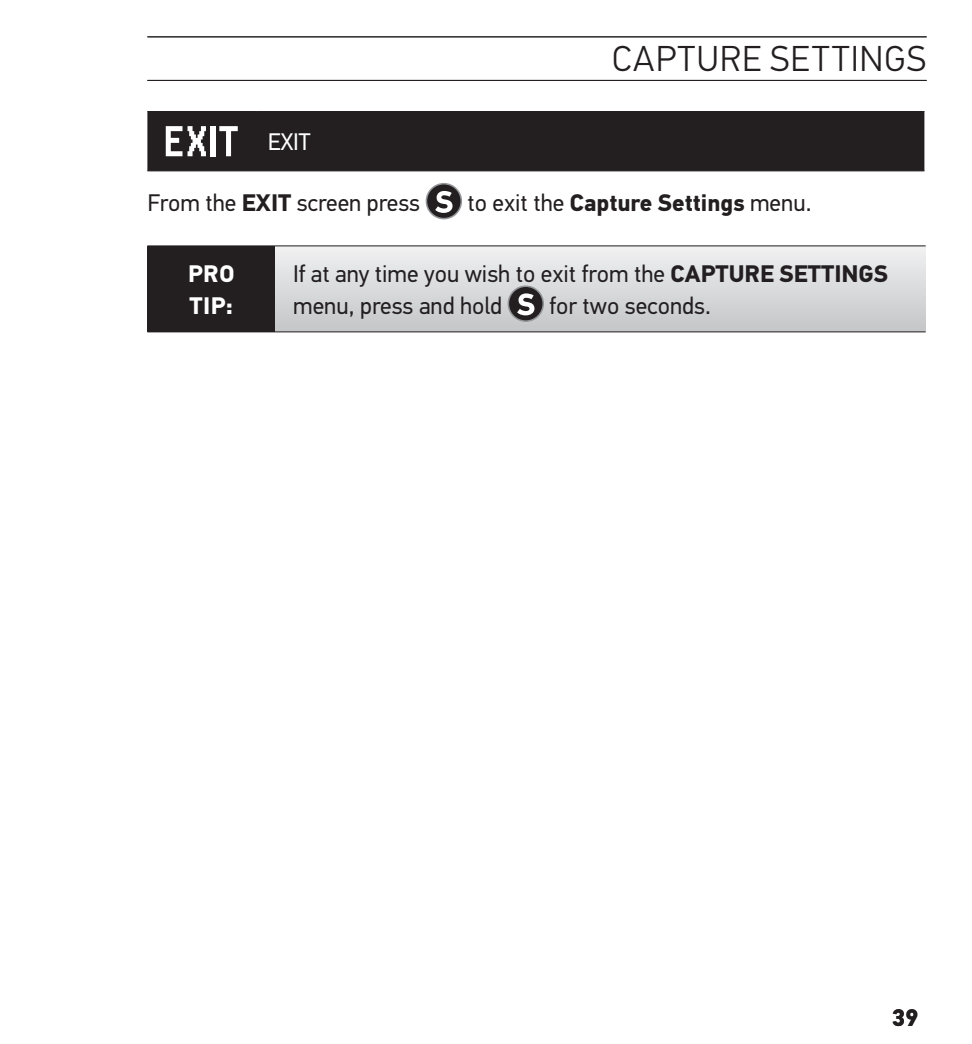
<style>
.page{position:relative;width:972px;height:1044px;background:#fff}
.page>*{position:absolute;margin:0;border:0;box-sizing:border-box;transform-origin:0 0}
.t1{font:300 36px "PF Din Text Pro";letter-spacing:.04em;color:#231f20}
.t2{font:24px "PF Din Text Pro";color:#231f20}
.t3{font:700 24px "PF Din Text Pro";color:#231f20}
.t4{font:700 24px/32px "PF Din Text Pro";color:#fff}
.t5{font:24px "PF Din Text Pro";color:#fff}
.s1{font-weight:700}
.s2{font-weight:400}
</style>
<div class="page">
<hr style="left:147px;top:80px;width:780px;height:1px;background:#231f20">
<hr style="left:147px;top:36px;width:780px;height:2px;background:#231f20">
<div style="left:147px;top:112px;width:777px;height:58px;background:#231f20"></div>
<hr style="left:147px;top:111px;width:109px;height:1px;background:#231f20">
<hr style="left:147px;top:170px;width:109px;height:2px;background:#231f20">
<hr style="left:256px;top:170px;width:668px;height:2px;background:#231f20">
<hr style="left:256px;top:111px;width:668px;height:1px;background:#231f20">
<div style="left:211px;top:126px;width:5px;height:30px;background:#fff"></div>
<svg style="left:219px;top:126px;width:19px;height:30px"></svg>
<svg style="left:166px;top:126px;width:40px;height:30px"></svg>
<div style="left:426px;top:184px;width:35px;height:35px;background:#231f20;border-radius:50%"></div>
<div style="left:426px;top:183px;width:36px;height:36px;border:2px solid #939598;border-radius:50%"></div>
<svg style="left:435px;top:191px;width:18px;height:22px"></svg>
<div style="left:147px;top:246px;width:128px;height:86px;background:#231f20"></div>
<div style="left:275px;top:246px;width:651px;height:86px;background:linear-gradient(to bottom,#f0f1f2,#c4c6c8)"></div>
<hr style="left:147px;top:245px;width:128px;height:2px;background:#231f20">
<hr style="left:275px;top:245px;width:651px;height:2px;background:#231f20">
<hr style="left:147px;top:331px;width:128px;height:2px;background:#231f20">
<hr style="left:275px;top:331px;width:651px;height:2px;background:#231f20">
<div style="left:508px;top:286px;width:35px;height:35px;background:#231f20;border-radius:50%"></div>
<div style="left:508px;top:285px;width:36px;height:37px;border:2px solid #939598;border-radius:50%"></div>
<svg style="left:517px;top:293px;width:17px;height:22px"></svg>
<p class="t5" style="left:268px;top:128px;width:44px">EXIT</p>
<h1 class="t1" style="left:612px;top:38px;width:316px">CAPTURE SETTINGS</h1>
<p class="t2" style="left:147px;top:189px;width:274px">From the <span class="s1">EXIT</span> screen press</p>
<p class="t3" style="left:467px;top:189px;width:346px"><span class="s2">to exit the</span> Capture Settings <span class="s2">menu.</span></p>
<p class="t4" style="left:188px;top:258px;width:46px">PRO<br>TI P:</p>
<p class="t2" style="left:293px;top:260px;width:438px">If at any time you wish to exit from the <span class="s1">CAPTURE</span></p>
<p class="t3" style="left:780px;top:259px;width:14px">SETTIN</p>
<p class="t3" style="left:859px;top:259px;width:30px">GS</p>
<p class="t2" style="left:293px;top:292px;width:211px">menu, press and hold</p>
<p class="t2" style="left:549px;top:292px;width:163px">for two seconds.</p>
<p class="t3" style="left:892px;top:1003px;width:28px">39</p>
</div>
